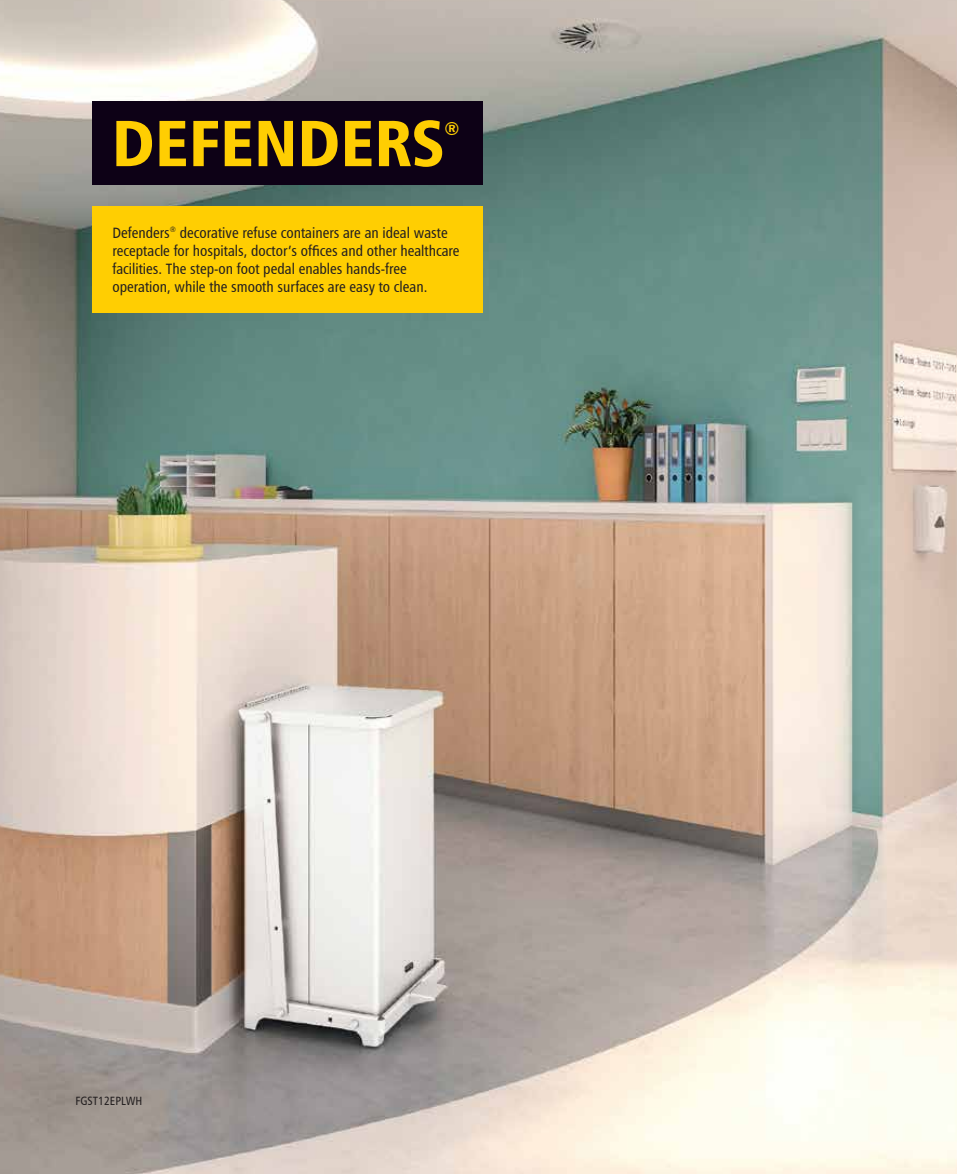
<style>
.page{position:relative;width:957px;height:1174px;background:#fff}
.page>*{position:absolute;margin:0;border:0;box-sizing:border-box;transform-origin:0 0}
.t1{font:65.1px "Humanist 777 BT Black Condensed B";color:#ffce02}
.t2{font:18px "Humanist 777 BT Black Condensed B";color:#ffce02}
.t3{font:15px/18px "Humanist 777 BT Roman Condensed B";color:#231f20}
.t4{font:12px "Humanist 777 BT Roman Condensed B";color:#231f20}
.s1{font-family:"Myriad Pro"}
</style>
<div class="page">
<img style="left:0;top:0;width:957px;height:1174px">
<div style="left:92px;top:102px;width:390px;height:83px;background:#0d0116"></div>
<div style="left:92px;top:206px;width:390px;height:106px;background:#ffce02"></div>
<h1 class="t1" style="left:112px;top:102px;width:334px">DEFENDERS</h1>
<p class="t2" style="left:444px;top:117px;width:16px">®</p>
<p class="t3" style="left:112px;top:224px;width:349px">Defenders<sup>®</sup> decorative refuse containers are an ideal waste receptacle for hospitals, doctor’s of<span class="s1">fi</span>ces and other healthcare facilities. The step-on foot pedal enables hands-free operation, while the smooth surfaces are easy to clean.</p>
<p class="t4" style="left:76px;top:1093px;width:68px">FGST12EPLWH</p>
</div>
